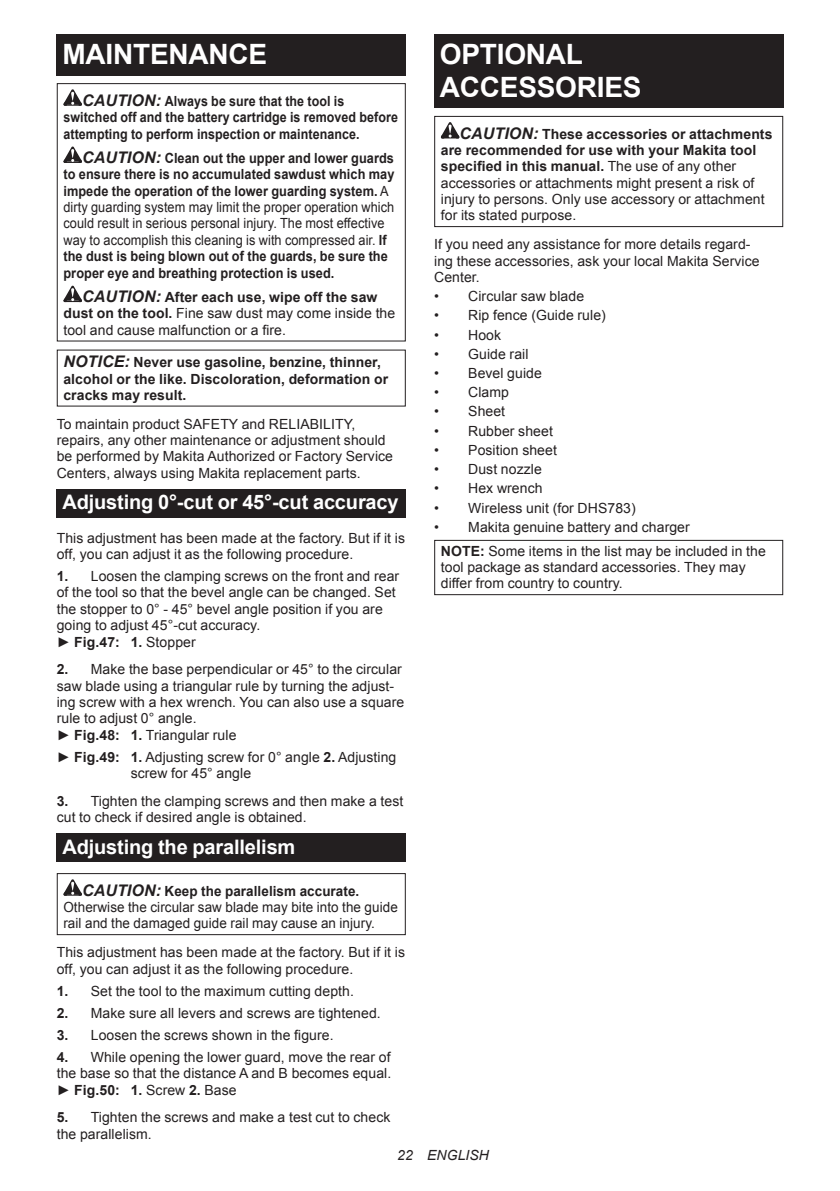
<style>
.page{position:relative;width:840px;height:1191px;background:#fff}
.page>*{position:absolute;margin:0;border:0;box-sizing:border-box;transform-origin:0 0}
.t1{font:700 28px/32.8px "Arial";letter-spacing:-.01em;color:#fff}
.t2{font:700 20px "Arial";letter-spacing:-.01em;color:#fff}
.t3{font:14px/16.4px "Arial";letter-spacing:.005em;color:#231f20}
.t4{font:700 14px/16.4px "Arial";letter-spacing:.005em;color:#231f20;scale:.91 1}
.t5{font:14px/16.4px "Arial";letter-spacing:.005em;color:#231f20;scale:.96 1}
.t6{font:700 14px/16.4px "Arial";letter-spacing:.005em;color:#231f20;scale:.89 1}
.t7{font:700 14px/16.4px "Arial";letter-spacing:.005em;color:#231f20}
.t8{font:italic 14px "Arial";letter-spacing:.005em;color:#231f20}
.s1{font-style:italic;font-size:16px}
.s2{font-weight:400}
.s3{font-weight:700;font-style:italic;font-size:16px}
.s4{font-weight:700}
</style>
<div class="page">
<div style="left:57px;top:34px;width:348px;height:41px;background:#231f20"></div>
<svg style="left:63px;top:89px;width:19px;height:17px"></svg>
<svg style="left:63px;top:146px;width:19px;height:17px"></svg>
<svg style="left:63px;top:286px;width:19px;height:16px"></svg>
<div style="left:57px;top:83px;width:348px;height:258px;border:1px solid #231f20"></div>
<div style="left:57px;top:489px;width:348px;height:28px;background:#231f20"></div>
<div style="left:57px;top:833px;width:348px;height:29px;background:#231f20"></div>
<svg style="left:63px;top:879px;width:19px;height:16px"></svg>
<div style="left:57px;top:873px;width:348px;height:62px;border:1px solid #231f20"></div>
<div style="left:434px;top:34px;width:348px;height:74px;background:#231f20"></div>
<svg style="left:440px;top:122px;width:19px;height:16px"></svg>
<div style="left:434px;top:116px;width:348px;height:111px;border:1px solid #231f20"></div>
<div style="left:434px;top:540px;width:348px;height:55px;border:1px solid #231f20"></div>
<h1 class="t1" style="left:62px;top:38px;width:206px">MAINTENANCE</h1>
<p class="t6" style="left:63px;top:93px;width:377px;text-indent:19px"><span class="s1">CAUTION:</span> Always be sure that the tool is switched off and the battery cartridge is removed before attempting to perform inspection or maintenance.</p>
<p class="t4" style="left:63px;top:150px;width:365px;text-indent:19px"><span class="s1">CAUTION:</span> Clean out the upper and lower guards to ensure there is no accumulated sawdust which may impede the operation of the lower guarding system. <span class="s2">A dirty guarding system may limit the proper operation which could result in serious personal injury. The most effective way to accomplish this cleaning is with compressed air.</span> If the dust is being blown out of the guards, be sure the proper eye and breathing protection is used.</p>
<p class="t3" style="left:63px;top:289px;width:333px;text-indent:19px"><span class="s3">CAUTION:</span> <span class="s4">After each use, wipe off the saw dust on the tool.</span> Fine saw dust may come inside the tool and cause malfunction or a fire.</p>
<p class="t7" style="left:63px;top:354px;width:326px"><span class="s1">NOTICE:</span> Never use gasoline, benzine, thinner, alcohol or the like. Discoloration, deformation or cracks may result.</p>
<p class="t3" style="left:57px;top:416px;width:337px">To maintain product SAFETY and RELIABILITY, repairs, any other maintenance or adjustment should be performed by Makita Authorized or Factory Service Centers, always using Makita replacement parts.</p>
<h2 class="t2" style="left:62px;top:489px;width:337px">Adjusting 0°-cut or 45°-cut accuracy</h2>
<p class="t3" style="left:57px;top:529px;width:349px">This adjustment has been made at the factory. But if it is off, you can adjust it as the following procedure.</p>
<p class="t3" style="left:57px;top:568px;width:344px"><span class="s4">1.</span> Loosen the clamping screws on the front and rear of the tool so that the bevel angle can be changed. Set the stopper to 0° - 45° bevel angle position if you are going to adjust 45°-cut accuracy.<br>► <span class="s4">Fig.47: 1.</span> Stopper</p>
<p class="t3" style="left:57px;top:661px;width:349px"><span class="s4">2.</span> Make the base perpendicular or 45° to the circular saw blade using a triangular rule by turning the adjust&shy;ing screw with a hex wrench. You can also use a square rule to adjust 0° angle.<br>► <span class="s4">Fig.48: 1.</span> Triangular rule</p>
<p class="t3" style="left:131px;top:749px;width:267px;text-indent:-74px">► <span class="s4">Fig.49: 1.</span> Adjusting screw for 0° angle <span class="s4">2.</span> Adjusting screw for 45° angle</p>
<p class="t3" style="left:57px;top:793px;width:348px"><span class="s4">3.</span> Tighten the clamping screws and then make a test cut to check if desired angle is obtained.</p>
<h2 class="t2" style="left:62px;top:833px;width:234px">Adjusting the parallelism</h2>
<p class="t5" style="left:63px;top:882px;width:350px;text-indent:19px"><span class="s3">CAUTION:</span> <span class="s4">Keep the parallelism accurate.<br></span>Otherwise the circular saw blade may bite into the guide rail and the damaged guide rail may cause an injury.</p>
<p class="t3" style="left:57px;top:944px;width:349px">This adjustment has been made at the factory. But if it is off, you can adjust it as the following procedure.</p>
<p class="t3" style="left:57px;top:982px;width:298px"><span class="s4">1.</span> Set the tool to the maximum cutting depth.</p>
<p class="t3" style="left:57px;top:1004px;width:325px"><span class="s4">2.</span> Make sure all levers and screws are tightened.</p>
<p class="t3" style="left:57px;top:1026px;width:278px"><span class="s4">3.</span> Loosen the screws shown in the figure.</p>
<p class="t3" style="left:57px;top:1048px;width:336px;text-align:justify"><span class="s4">4.</span> While opening the lower guard, move the rear of the base so that the distance A and B becomes equal. ► <span class="s4">Fig.50: 1.</span> Screw <span class="s4">2.</span> Base</p>
<p class="t3" style="left:57px;top:1109px;width:335px"><span class="s4">5.</span> Tighten the screws and make a test cut to check the parallelism.</p>
<h1 class="t1" style="left:439px;top:38px;width:203px">OPTIONAL<br>ACCESSORIES</h1>
<p class="t3" style="left:440px;top:125px;width:333px;text-indent:19px"><span class="s3">CAUTION:</span> <span class="s4">These accessories or attachments are recommended for use with your Makita tool specified in this manual.</span> The use of any other accessories or attachments might present a risk of injury to persons. Only use accessory or attachment for its stated purpose.</p>
<p class="t3" style="left:434px;top:236px;width:327px">If you need any assistance for more details regard&shy;ing these accessories, ask your local Makita Service<br>Center.</p>
<p class="t3" style="left:434px;top:288px;width:151px">• Circular saw blade</p>
<p class="t3" style="left:434px;top:307px;width:173px">• Rip fence (Guide rule)</p>
<p class="t3" style="left:434px;top:326px;width:68px">• Hook</p>
<p class="t3" style="left:434px;top:346px;width:96px">• Guide rail</p>
<p class="t3" style="left:434px;top:365px;width:109px">• Bevel guide</p>
<p class="t3" style="left:434px;top:384px;width:76px">• Clamp</p>
<p class="t3" style="left:434px;top:403px;width:72px">• Sheet</p>
<p class="t3" style="left:434px;top:423px;width:120px">• Rubber sheet</p>
<p class="t3" style="left:434px;top:442px;width:124px">• Position sheet</p>
<p class="t3" style="left:434px;top:461px;width:109px">• Dust nozzle</p>
<p class="t3" style="left:434px;top:480px;width:110px">• Hex wrench</p>
<p class="t3" style="left:434px;top:499px;width:203px">• Wireless unit (for DHS783)</p>
<p class="t3" style="left:440px;top:515px;width:326px;line-height:23.8px;text-indent:-7px">• Makita genuine battery and charger<br><span class="s4">NOTE:</span> Some items in the list may be included in the</p>
<p class="t3" style="left:440px;top:559px;width:306px">tool package as standard accessories. They may differ from country to country.</p>
<p class="t8" style="left:397px;top:1146px;width:93px">22 ENGLISH</p>
</div>
